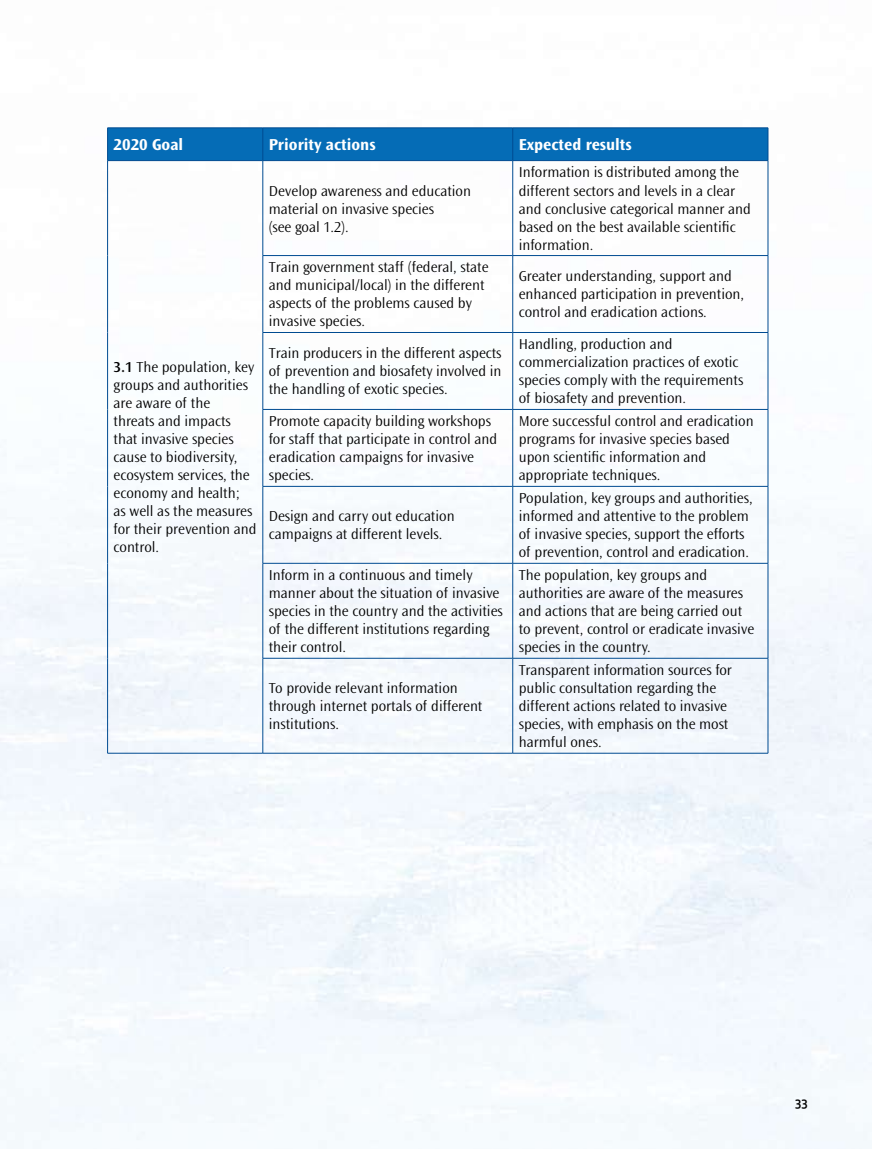
<style>
.page{position:relative;width:872px;height:1149px;background:#fff}
.page>*{position:absolute;margin:0;border:0;box-sizing:border-box;transform-origin:0 0}
.t1{font:700 16.5px "Ocean Sans Std";color:#fff}
.t2{font:300 15px/18px "Ocean Sans Std";color:#000}
.t3{font:700 13.5px "Corbel";color:#000}
.s1{font-weight:600}
</style>
<div class="page">
<div style="left:0;top:127px;width:872px;height:1021px;background:#f6fbfe"></div>
<div style="left:108px;top:128px;width:659px;height:32px;background:#056cb6"></div>
<hr style="left:107px;top:127px;width:156px;height:1px;background:#004b91">
<hr style="left:107px;top:128px;width:1px;height:32px;background:#004b91">
<hr style="left:263px;top:127px;width:250px;height:1px;background:#004b91">
<hr style="left:262px;top:128px;width:1px;height:32px;background:#004b91">
<hr style="left:513px;top:127px;width:255px;height:1px;background:#004b91">
<hr style="left:512px;top:128px;width:1px;height:32px;background:#004b91">
<hr style="left:767px;top:128px;width:1px;height:32px;background:#004b91">
<hr style="left:107px;top:160px;width:156px;height:1px;background:#004b91">
<hr style="left:107px;top:161px;width:1px;height:94px;background:#004b91">
<hr style="left:107px;top:255px;width:1px;height:77px;background:#004b91">
<hr style="left:107px;top:332px;width:1px;height:77px;background:#004b91">
<hr style="left:107px;top:409px;width:1px;height:77px;background:#004b91">
<hr style="left:107px;top:486px;width:1px;height:77px;background:#004b91">
<hr style="left:107px;top:563px;width:1px;height:95px;background:#004b91">
<hr style="left:107px;top:658px;width:1px;height:94px;background:#004b91">
<hr style="left:107px;top:752px;width:156px;height:1px;background:#004b91">
<hr style="left:263px;top:160px;width:250px;height:1px;background:#004b91">
<hr style="left:262px;top:161px;width:1px;height:94px;background:#004b91">
<hr style="left:513px;top:160px;width:255px;height:1px;background:#004b91">
<hr style="left:512px;top:161px;width:1px;height:94px;background:#004b91">
<hr style="left:767px;top:161px;width:1px;height:94px;background:#004b91">
<hr style="left:263px;top:255px;width:250px;height:1px;background:#004b91">
<hr style="left:262px;top:256px;width:1px;height:76px;background:#004b91">
<hr style="left:513px;top:255px;width:255px;height:1px;background:#004b91">
<hr style="left:512px;top:256px;width:1px;height:76px;background:#004b91">
<hr style="left:767px;top:256px;width:1px;height:76px;background:#004b91">
<hr style="left:263px;top:332px;width:250px;height:1px;background:#004b91">
<hr style="left:262px;top:332px;width:1px;height:77px;background:#004b91">
<hr style="left:513px;top:332px;width:255px;height:1px;background:#004b91">
<hr style="left:512px;top:332px;width:1px;height:77px;background:#004b91">
<hr style="left:767px;top:332px;width:1px;height:77px;background:#004b91">
<hr style="left:263px;top:409px;width:250px;height:1px;background:#004b91">
<hr style="left:262px;top:409px;width:1px;height:77px;background:#004b91">
<hr style="left:513px;top:409px;width:255px;height:1px;background:#004b91">
<hr style="left:512px;top:409px;width:1px;height:77px;background:#004b91">
<hr style="left:767px;top:409px;width:1px;height:77px;background:#004b91">
<hr style="left:263px;top:486px;width:250px;height:1px;background:#004b91">
<hr style="left:262px;top:486px;width:1px;height:77px;background:#004b91">
<hr style="left:513px;top:486px;width:255px;height:1px;background:#004b91">
<hr style="left:512px;top:486px;width:1px;height:77px;background:#004b91">
<hr style="left:767px;top:486px;width:1px;height:77px;background:#004b91">
<hr style="left:263px;top:563px;width:250px;height:1px;background:#004b91">
<hr style="left:262px;top:563px;width:1px;height:95px;background:#004b91">
<hr style="left:513px;top:563px;width:255px;height:1px;background:#004b91">
<hr style="left:512px;top:563px;width:1px;height:95px;background:#004b91">
<hr style="left:767px;top:563px;width:1px;height:95px;background:#004b91">
<hr style="left:263px;top:657px;width:250px;height:1px;background:#004b91">
<hr style="left:262px;top:658px;width:1px;height:94px;background:#004b91">
<hr style="left:513px;top:657px;width:255px;height:1px;background:#004b91">
<hr style="left:512px;top:658px;width:1px;height:94px;background:#004b91">
<hr style="left:767px;top:658px;width:1px;height:94px;background:#004b91">
<hr style="left:263px;top:752px;width:250px;height:1px;background:#004b91">
<hr style="left:513px;top:752px;width:255px;height:1px;background:#004b91">
<p class="t1" style="left:114px;top:135px;width:71px">2020 Goal</p>
<p class="t1" style="left:269px;top:135px;width:108px">Priority actions</p>
<p class="t1" style="left:519px;top:135px;width:114px">Expected results</p>
<p class="t2" style="left:114px;top:358px;width:144px"><span class="s1">3.1</span> The population, key groups and authorities are aware of the<br>threats and impacts that invasive species cause to biodiversity, ecosystem services, the economy and health;<br>as well as the measures for their prevention and control.</p>
<p class="t2" style="left:269px;top:182px;width:204px">Develop awareness and education material on invasive species<br>(see goal 1.2).</p>
<p class="t2" style="left:519px;top:164px;width:234px">I nformation is distributed among the different sectors and levels in a clear and conclusive categorical manner and based on the best available scientific information.</p>
<p class="t2" style="left:269px;top:258px;width:221px">Train government staff (federal, state and municipal/local) in the different aspects of the problems caused by invasive species.</p>
<p class="t2" style="left:519px;top:267px;width:227px">Greater understanding, support and enhanced participation in prevention, control and eradication actions.</p>
<p class="t2" style="left:269px;top:344px;width:234px;text-align:justify">Train producers in the different aspects of prevention and biosafety involved in the handling of exotic species.</p>
<p class="t2" style="left:519px;top:335px;width:226px">Handling, production and commercialization practices of exotic species comply with the requirements of biosafety and prevention.</p>
<p class="t2" style="left:269px;top:412px;width:230px">Promote capacity building workshops for staff that participate in control and eradication campaigns for invasive species.</p>
<p class="t2" style="left:519px;top:412px;width:236px">More successful control and eradication programs for invasive species based upon scientific information and appropriate techniques.</p>
<p class="t2" style="left:269px;top:507px;width:187px">Design and carry out education campaigns at different levels.</p>
<p class="t2" style="left:519px;top:489px;width:235px">Population, key groups and authorities, informed and attentive to the problem of invasive species, support the efforts of prevention, control and eradication.</p>
<p class="t2" style="left:269px;top:566px;width:235px">I nform in a continuous and timely manner about the situation of invasive species in the country and the activities of the different institutions regarding their control.</p>
<p class="t2" style="left:519px;top:566px;width:237px">The population, key groups and authorities are aware of the measures and actions that are being carried out to prevent, control or eradicate invasive species in the country.</p>
<p class="t2" style="left:269px;top:679px;width:215px">To provide relevant information through internet portals of different institutions.</p>
<p class="t2" style="left:519px;top:661px;width:215px">Transparent information sources for public consultation regarding the different actions related to invasive species, with emphasis on the most harmful ones.</p>
<p class="t3" style="left:795px;top:1093px;width:15px">33</p>
</div>
